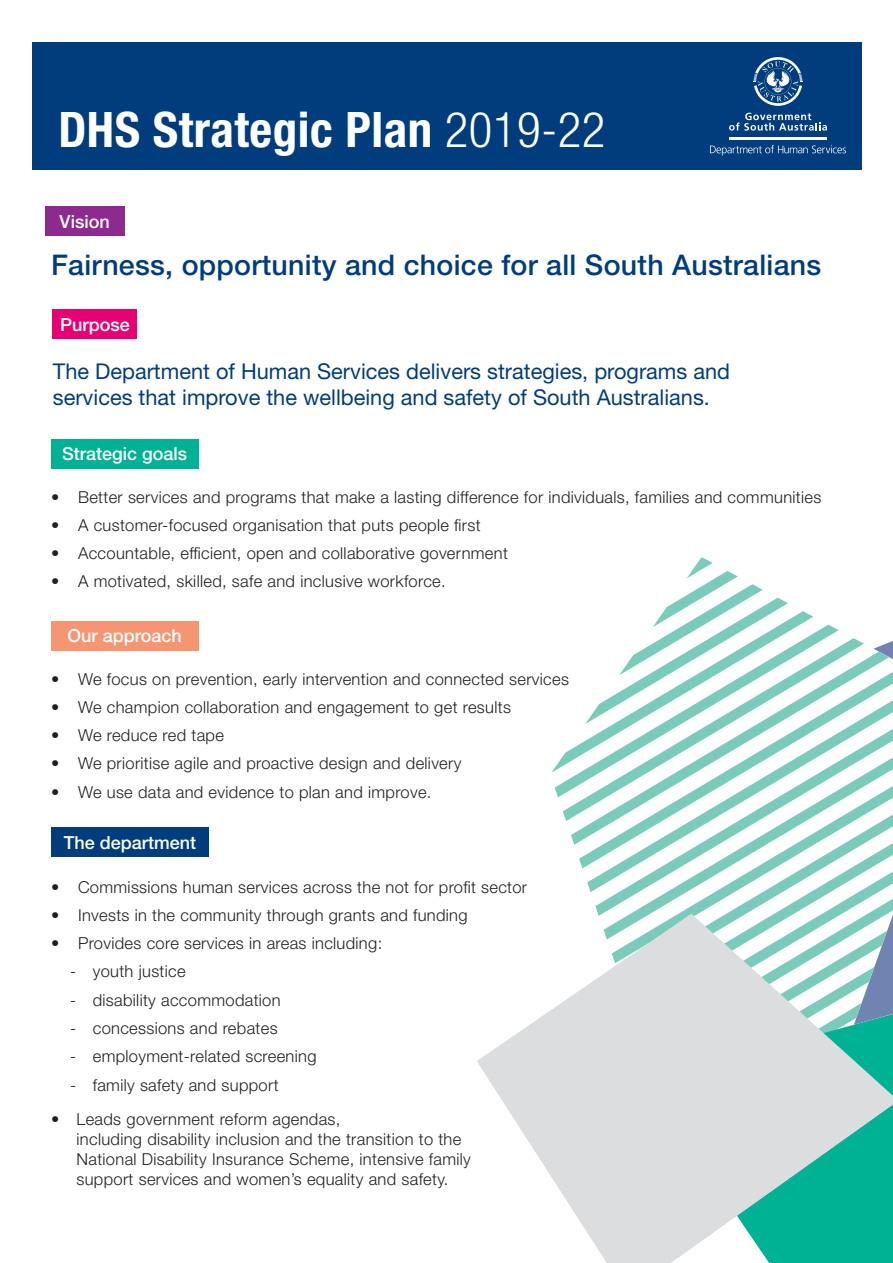
<style>
.page{position:relative;width:893px;height:1263px;background:#fff}
.page>*{position:absolute;margin:0;border:0;box-sizing:border-box;transform-origin:0 0}
.t1{font:700 condensed 48.97px "Helvetica Neue LT Std";letter-spacing:.01em;color:#fff}
.t2{font:500 28.5px "Helvetica Neue LT Std";letter-spacing:.01em;color:#013d7d}
.t3{font:21.75px/26.1px "Helvetica Neue LT Std";color:#013d7d}
.t4{font:500 18px "Helvetica Neue LT Std";color:#fff}
.t5{font:300 16.5px/19.8px "Helvetica Neue LT Std";letter-spacing:.02em;color:#231f20}
.s1{font-weight:300}
</style>
<div class="page">
<div style="left:32px;top:43px;width:829px;height:127px;background:#013d7d"></div>
<div style="left:45px;top:207px;width:79px;height:29px;background:#8c2a90"></div>
<div style="left:53px;top:310px;width:84px;height:29px;background:#e60272"></div>
<div style="left:51px;top:439px;width:147px;height:29px;background:#00b294"></div>
<div style="left:51px;top:621px;width:147px;height:29px;background:#f69572"></div>
<div style="left:51px;top:828px;width:158px;height:29px;background:#013d7d"></div>
<hr style="left:729px;top:137px;width:98px;height:2px;background:#fff">
<svg style="left:729px;top:113px;width:98px;height:18px"></svg>
<svg style="left:710px;top:145px;width:136px;height:11px"></svg>
<svg style="left:754px;top:57px;width:48px;height:49px"></svg>
<svg style="left:663px;top:557px;width:142px;height:55px"></svg>
<svg style="left:653px;top:612px;width:186px;height:21px"></svg>
<svg style="left:634px;top:633px;width:259px;height:22px"></svg>
<svg style="left:619px;top:655px;width:274px;height:21px"></svg>
<svg style="left:611px;top:676px;width:282px;height:21px"></svg>
<svg style="left:589px;top:697px;width:304px;height:21px"></svg>
<svg style="left:585px;top:718px;width:308px;height:21px"></svg>
<svg style="left:551px;top:739px;width:342px;height:175px"></svg>
<svg style="left:477px;top:914px;width:416px;height:349px;fill:#dcdddf"></svg>
<h1 class="t1" style="left:58px;top:99px;width:548px">DHS Strategic Plan <span class="s1">2019-22</span></h1>
<p class="t4" style="left:60px;top:210px;width:52px">Vision</p>
<h2 class="t2" style="left:51px;top:248px;width:772px">Fairness, opportunity and choice for all South Australians</h2>
<p class="t4" style="left:60px;top:313px;width:71px">Purpose</p>
<h3 class="t3" style="left:53px;top:358px;width:679px">The Department of Human Services delivers strategies, programs and services that improve the wellbeing and safety of South Australians.</h3>
<p class="t4" style="left:62px;top:443px;width:127px">Strategic goals</p>
<p class="t5" style="left:51px;top:486px;width:772px">• Better services and programs that make a lasting difference for individuals, families and communities</p>
<p class="t5" style="left:51px;top:515px;width:431px">• A customer-focused organisation that puts people first</p>
<p class="t5" style="left:51px;top:543px;width:458px">• Accountable, efficient, open and collaborative government</p>
<p class="t5" style="left:51px;top:571px;width:396px">• A motivated, skilled, safe and inclusive workforce.</p>
<p class="t4" style="left:68px;top:625px;width:116px">Our approach</p>
<p class="t5" style="left:51px;top:668px;width:519px">• We focus on prevention, early intervention and connected services</p>
<p class="t5" style="left:51px;top:697px;width:461px">• We champion collaboration and engagement to get results</p>
<p class="t5" style="left:51px;top:725px;width:174px">• We reduce red tape</p>
<p class="t5" style="left:51px;top:753px;width:412px">• We prioritise agile and proactive design and delivery</p>
<p class="t5" style="left:51px;top:782px;width:382px">• We use data and evidence to plan and improve.</p>
<p class="t4" style="left:64px;top:831px;width:134px">The department</p>
<p class="t5" style="left:51px;top:876px;width:478px">• Commissions human services across the not for profit sector</p>
<p class="t5" style="left:51px;top:905px;width:418px">• Invests in the community through grants and funding</p>
<p class="t5" style="left:51px;top:933px;width:333px">• Provides core services in areas including:</p>
<p class="t5" style="left:70px;top:961px;width:117px">- youth justice</p>
<p class="t5" style="left:70px;top:990px;width:212px">- disability accommodation</p>
<p class="t5" style="left:70px;top:1018px;width:209px">- concessions and rebates</p>
<p class="t5" style="left:70px;top:1046px;width:248px">- employment-related screening</p>
<p class="t5" style="left:70px;top:1074px;width:210px">- family safety and support</p>
<p class="t5" style="left:77px;top:1109px;width:396px;text-indent:-26px">• Leads government reform agendas,<br>including disability inclusion and the transition to the National Disability Insurance Scheme, intensive family support services and women’s equality and safety.</p>
</div>
